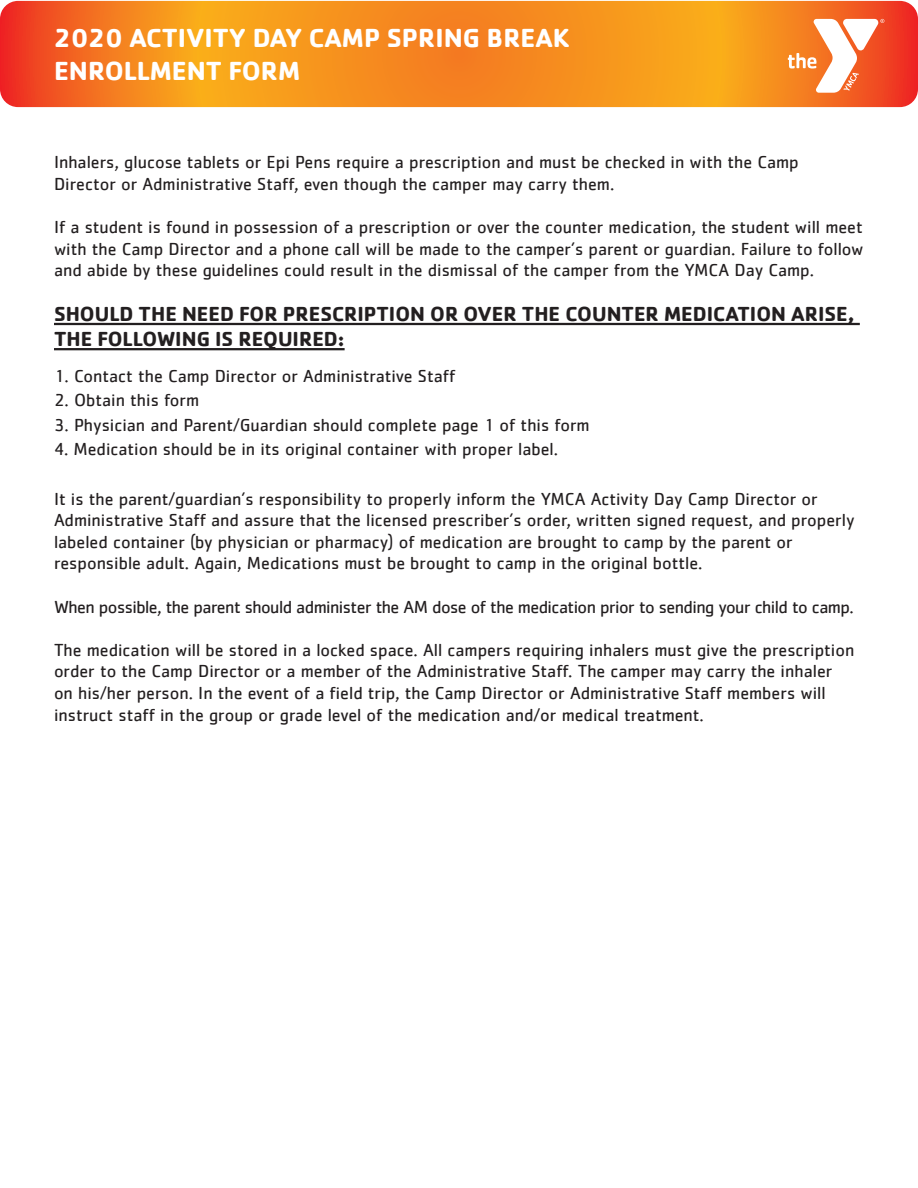
<style>
.page{position:relative;width:918px;height:1188px;background:#fff}
.page>*{position:absolute;margin:0;border:0;box-sizing:border-box;transform-origin:0 0}
.t1{font:700 27px "Cachet";color:#fff}
.t2{font:700 21px/25.2px "Cachet";color:#231f20}
.t3{font:18px/21.6px "Cachet";color:#231f20}
.t4{font:18px "Cachet";letter-spacing:-.03em;color:#231f20}
</style>
<div class="page">
<hr style="left:54px;top:323px;width:806px;height:2px;background:#231f20">
<hr style="left:54px;top:348px;width:291px;height:2px;background:#231f20">
<svg style="left:0;top:1px;width:918px;height:106px;background:#f5871e"></svg>
<svg style="left:788px;top:19px;width:96px;height:74px"></svg>
<p class="t1" style="left:54px;top:21px;width:517px">2020 ACTIVITY DAY CAMP SPRING BREAK</p>
<p class="t1" style="left:54px;top:53px;width:248px">ENROLLMENT FORM</p>
<p class="t3" style="left:54px;top:151px;width:746px">Inhalers, glucose tablets or Epi Pens require a prescription and must be checked in with the Camp<br>Director or Administrative Staff, even though the camper may carry them.</p>
<p class="t3" style="left:54px;top:216px;width:811px;text-align:justify">If a student is found in possession of a prescription or over the counter medication, the student will meet with the Camp Director and a phone call will be made to the camper’s parent or guardian. Failure to follow and abide by these guidelines could result in the dismissal of the camper from the YMCA Day Camp.</p>
<p class="t2" style="left:54px;top:301px;width:802px">SHOULD THE NEED FOR PRESCRIPTION OR OVER THE COUNTER MEDICATION ARISE,<br>THE FOLLOWING IS REQUIRED:</p>
<p class="t3" style="left:54px;top:364px;width:403px">1. Contact the Camp Director or Administrative Staff</p>
<p class="t3" style="left:54px;top:389px;width:147px">2. Obtain this form</p>
<p class="t3" style="left:54px;top:414px;width:537px">3. Physician and Parent/Guardian should complete page 1 of this form</p>
<p class="t3" style="left:54px;top:438px;width:506px">4. Medication should be in its original container with proper label.</p>
<p class="t3" style="left:54px;top:487px;width:802px">It is the parent/guardian’s responsibility to properly inform the YMCA Activity Day Camp Director or Administrative Staff and assure that the licensed prescriber’s order, written signed request, and properly labeled container (by physician or pharmacy) of medication are brought to camp by the parent or responsible adult. Again, Medications must be brought to camp in the original bottle.</p>
<p class="t4" style="left:54px;top:596px;width:801px">When possible, the parent should administer the AM dose of the medication prior to sending your child to camp.</p>
<p class="t3" style="left:54px;top:639px;width:802px">The medication will be stored in a locked space. All campers requiring inhalers must give the prescription order to the Camp Director or a member of the Administrative Staff. The camper may carry the inhaler on his/her person. In the event of a field trip, the Camp Director or Administrative Staff members will instruct staff in the group or grade level of the medication and/or medical treatment.</p>
</div>
